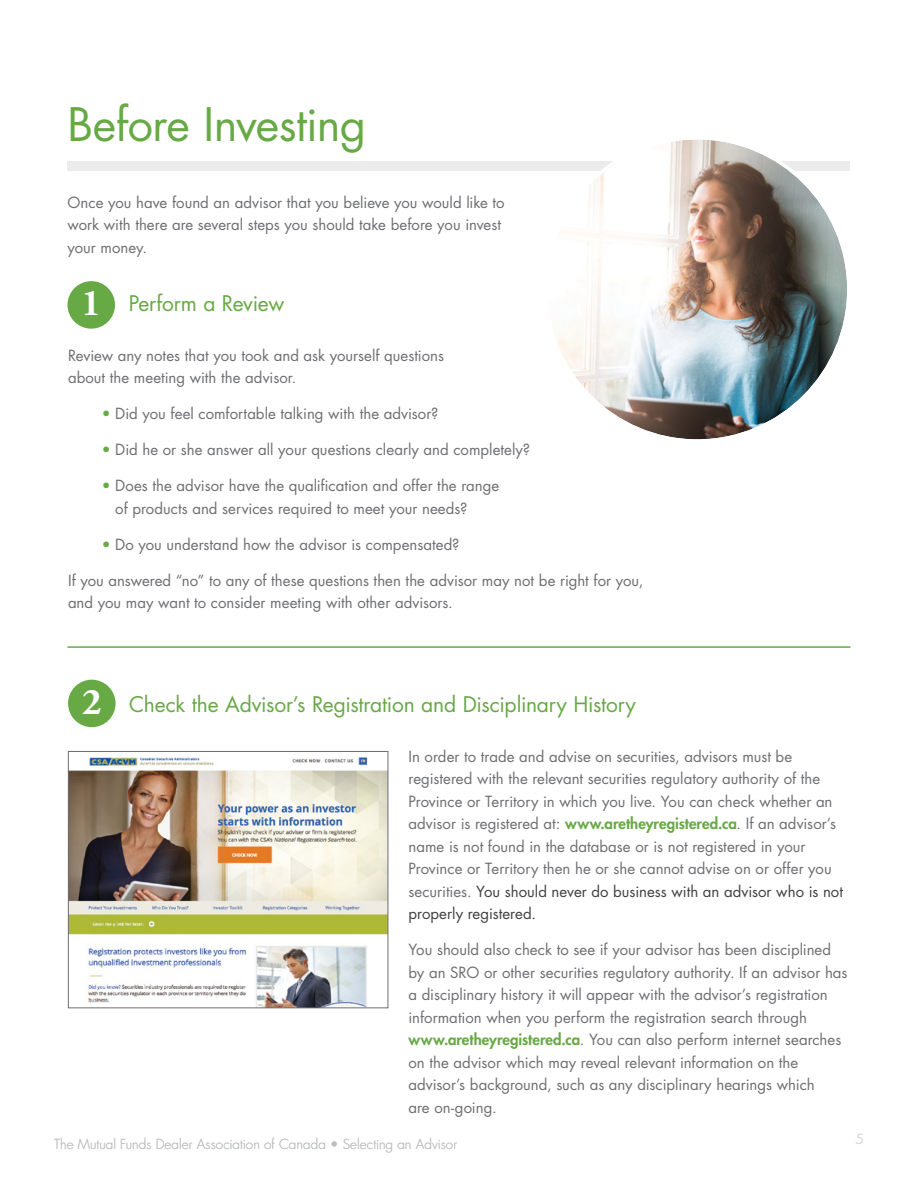
<style>
.page{position:relative;width:918px;height:1188px;background:#fff}
.page>*{position:absolute;margin:0;border:0;box-sizing:border-box;transform-origin:0 0}
.t1{font:45px "Futura Std";letter-spacing:-.01em;color:#67a945}
.t2{font:700 37.65px "Adobe Garamond Pro";color:#fff}
.t3{font:21px "Futura Std";letter-spacing:-.01em;color:#67a945}
.t4{font:15px/22.5px "Futura Std";color:#6d6e71}
.t5{font:300 13.5px "Futura Std";letter-spacing:.005em;color:#bcbec0}
.t6{font:300 13.5px "Futura Std";color:#d1d3d4}
.s1{color:#67a945}
.s2{font-weight:800;color:#67a945}
.s3{color:#414042}
</style>
<div class="page">
<div style="left:68px;top:161px;width:782px;height:10px;background:#ebebec"></div>
<div style="left:68px;top:281px;width:47px;height:48px;background:#67a945;border-radius:50%"></div>
<div style="left:68px;top:680px;width:48px;height:47px;background:#67a945;border-radius:50%"></div>
<hr style="left:68px;top:646px;width:782px;height:2px;background:#67a945">
<img style="left:547px;top:139px;width:300px;height:300px;border-radius:150px">
<img style="left:70px;top:757px;width:316px;height:249px">
<div style="left:68px;top:751px;width:320px;height:257px;border:1px solid #6d6e71"></div>
<h1 class="t1" style="left:68px;top:95px;width:300px">Before Investing</h1>
<p class="t4" style="left:68px;top:191px;width:439px">Once you have found an advisor that you believe you would like to work with there are several steps you should take before you invest your money.</p>
<h3 class="t3" style="left:129px;top:290px;width:157px">Perform a Review</h3>
<p class="t4" style="left:68px;top:344px;width:377px">Review any notes that you took and ask yourself questions about the meeting with the advisor.</p>
<p class="t4" style="left:102px;top:403px;width:338px"><span class="s1">•</span> Did you feel comfortable talking with the advisor?</p>
<p class="t4" style="left:102px;top:439px;width:430px"><span class="s1">•</span> Did he or she answer all your questions clearly and completely?</p>
<p class="t4" style="left:115px;top:475px;width:386px;text-indent:-14px"><span class="s1">•</span> Does the advisor have the qualification and offer the range of products and services required to meet your needs?</p>
<p class="t4" style="left:102px;top:533px;width:359px"><span class="s1">•</span> Do you understand how the advisor is compensated?</p>
<p class="t4" style="left:68px;top:569px;width:577px">If you answered “no” to any of these questions then the advisor may not be right for you, and you may want to consider meeting with other advisors.</p>
<h2 class="t2" style="left:81px;top:281px;width:21px">1</h2>
<h2 class="t2" style="left:82px;top:680px;width:21px">2</h2>
<h3 class="t3" style="left:129px;top:691px;width:508px">Check the Advisor’s Registration and Disciplinary History</h3>
<p class="t4" style="left:409px;top:745px;width:436px">In order to trade and advise on securities, advisors must be registered with the relevant securities regulatory authority of the Province or Territory in which you live. You can check whether an advisor is registered at: <span class="s2">www.aretheyregistered.ca</span>. If an advisor’s name is not found in the database or is not registered in your Province or Territory then he or she cannot advise on or offer you securities. <span class="s3">You should never do business with an advisor who is not properly registered.</span></p>
<p class="t4" style="left:409px;top:939px;width:441px">You should also check to see if your advisor has been disciplined by an SRO or other securities regulatory authority. If an advisor has a disciplinary history it will appear with the advisor’s registration information when you perform the registration search through <span class="s2">www.aretheyregistered.ca</span>. You can also perform internet searches on the advisor which may reveal relevant information on the advisor’s background, such as any disciplinary hearings which<br>are on-going.</p>
<p class="t5" style="left:54px;top:1136px;width:405px">The Mutual Funds Dealer Association of Canada • Selecting an Advisor</p>
<p class="t6" style="left:856px;top:1131px;width:10px">5</p>
</div>
